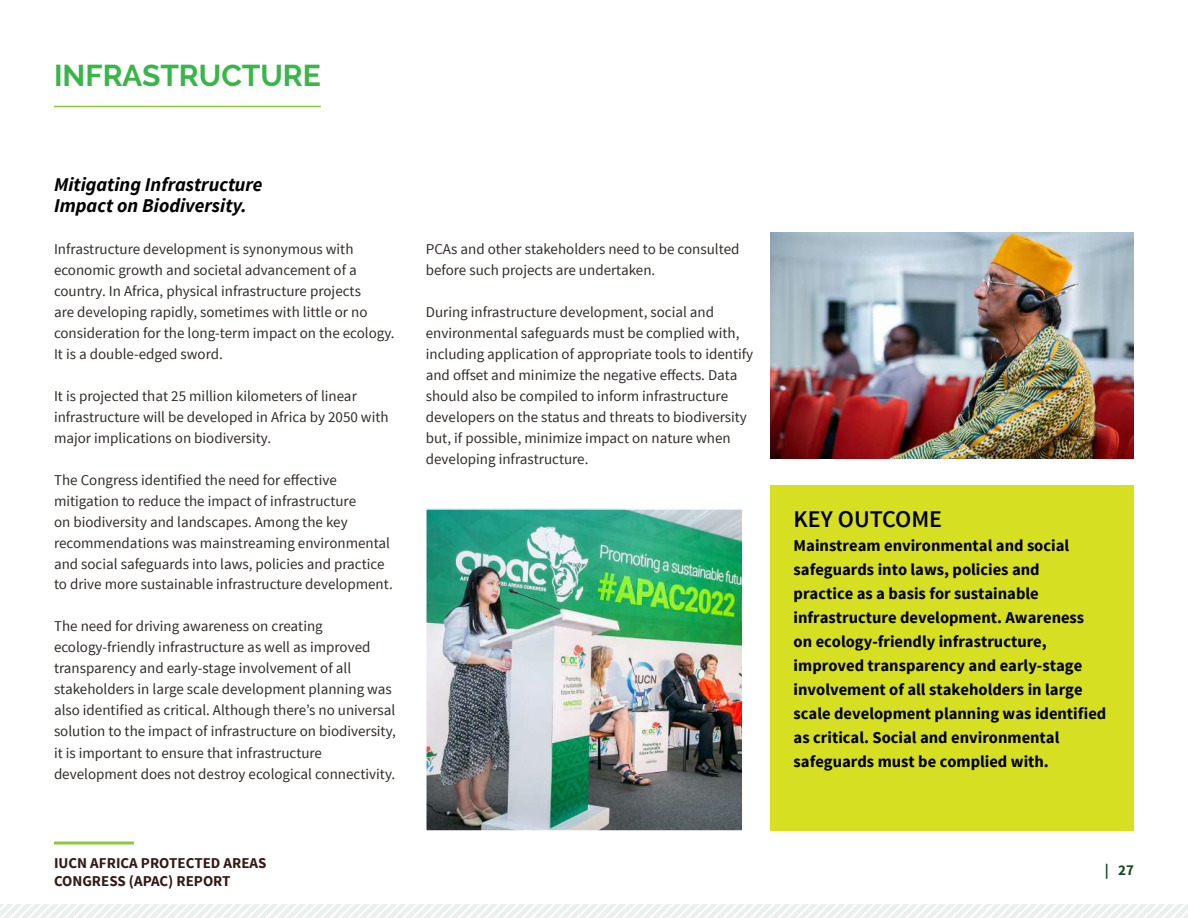
<style>
.page{position:relative;width:1188px;height:918px;background:#fff}
.page>*{position:absolute;margin:0;border:0;box-sizing:border-box;transform-origin:0 0}
.t1{font:700 30px "Raleway";color:#39b54a}
.t2{font:600 24px "Source Sans Pro";color:#000}
.t3{font:italic 700 19.5px/21px "Source Sans Pro";color:#000}
.t4{font:700 16.5px/24px "Source Sans Pro";color:#000}
.t5{font:15px/21px "Source Sans Pro";color:#322c2a}
.t6{font:700 15px/18px "Source Sans Pro";color:#351a14}
.t7{font:700 15px "Source Sans Pro";color:#164a24}
</style>
<div class="page">
<hr style="left:54px;top:842px;width:80px;height:2px;background:#8dc63f">
<hr style="left:54px;top:106px;width:267px;height:1px;background:#8dc63f">
<div style="left:771px;top:485px;width:363px;height:346px;background:#d7df23"></div>
<img style="left:428px;top:511px;width:313px;height:318px">
<div style="left:425px;top:508px;width:319px;height:324px;border:2px solid #fff"></div>
<img style="left:771px;top:232px;width:363px;height:227px">
<svg style="left:0;top:904px;width:1188px;height:14px;fill:#ebf0ee"></svg>
<h1 class="t1" style="left:54px;top:58px;width:268px">INFRASTRUCTURE</h1>
<h3 class="t3" style="left:54px;top:173px;width:210px">Mitigating Infrastructure<br>Impact on Biodiversity.</h3>
<p class="t5" style="left:54px;top:238px;width:342px">Infrastructure development is synonymous with economic growth and societal advancement of a country. In Africa, physical infrastructure projects<br>are developing rapidly, sometimes with little or no consideration for the long-term impact on the ecology.<br>It is a double-edged sword.</p>
<p class="t5" style="left:54px;top:385px;width:336px">It is projected that 25 million kilometers of linear infrastructure will be developed in Africa by 2050 with major implications on biodiversity.</p>
<p class="t5" style="left:54px;top:469px;width:340px">The Congress identified the need for effective mitigation to reduce the impact of infrastructure<br>on biodiversity and landscapes. Among the key recommendations was mainstreaming environmental and social safeguards into laws, policies and practice to drive more sustainable infrastructure development.</p>
<p class="t5" style="left:54px;top:616px;width:343px">The need for driving awareness on creating ecology-friendly infrastructure as well as improved transparency and early-stage involvement of all stakeholders in large scale development planning was also identified as critical. Although there’s no universal solution to the impact of infrastructure on biodiversity, it is important to ensure that infrastructure development does not destroy ecological connectivity.</p>
<p class="t6" style="left:54px;top:855px;width:214px">IUCN AFRICA PROTECTED AREAS<br>CONGRESS (APAC) REPORT</p>
<p class="t5" style="left:426px;top:238px;width:315px">PCAs and other stakeholders need to be consulted before such projects are undertaken.</p>
<p class="t5" style="left:426px;top:301px;width:329px">During infrastructure development, social and environmental safeguards must be complied with, including application of appropriate tools to identify and offset and minimize the negative effects. Data should also be compiled to inform infrastructure developers on the status and threats to biodiversity but, if possible, minimize impact on nature when developing infrastructure.</p>
<h2 class="t2" style="left:794px;top:503px;width:150px">KEY OUTCOME</h2>
<p class="t4" style="left:794px;top:534px;width:314px">Mainstream environmental and social safeguards into laws, policies and<br>practice as a basis for sustainable infrastructure development. Awareness on ecology-friendly infrastructure, improved transparency and early-stage involvement of all stakeholders in large scale development planning was identified as critical. Social and environmental safeguards must be complied with.</p>
<p class="t7" style="left:1105px;top:861px;width:31px">| 27</p>
</div>
